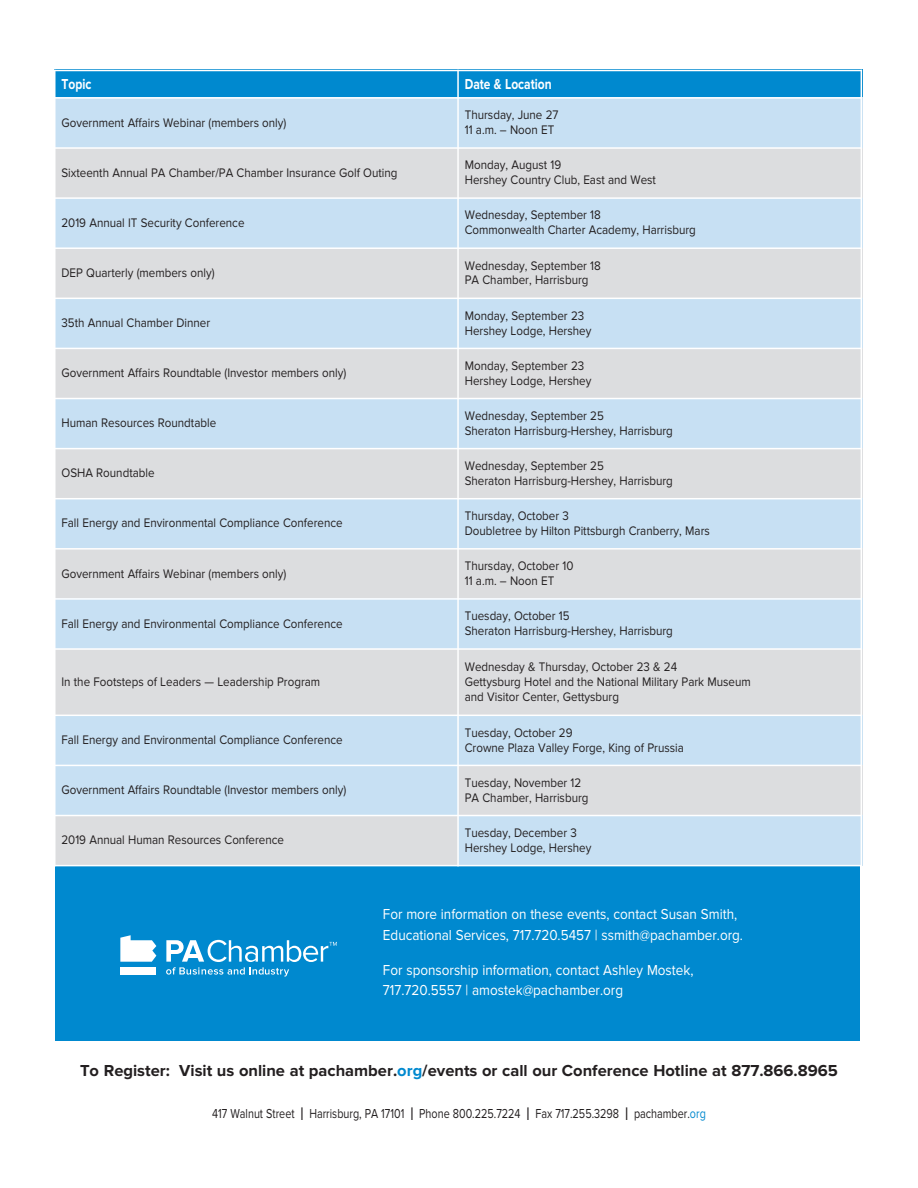
<style>
.page{position:relative;width:918px;height:1188px;background:#fff}
.page>*{position:absolute;margin:0;border:0;box-sizing:border-box;transform-origin:0 0}
.t1{font:700 16.5px "Proxima Nova";color:#231f20}
.t2{font:15px/20.2px "Proxima Nova";color:#fff;scale:.9 1}
.t3{font:700 15px "Proxima Nova";color:#fff;scale:.8 1}
.t4{font:13.5px "Proxima Nova";color:#231f20;scale:.8 1}
.t5{font:12.9px/14.9px "Proxima Nova";color:#231f20;scale:.9 1}
.s1{color:#0089cf}
.s2{font-size:18.9px}
</style>
<div class="page">
<div style="left:55px;top:861px;width:805px;height:180px;background:#0089cf"></div>
<div style="left:54px;top:70px;width:404px;height:28px;background:#0089cf"></div>
<div style="left:458px;top:70px;width:404px;height:28px;background:#0089cf"></div>
<div style="left:54px;top:98px;width:404px;height:50px;background:#c7e0f3"></div>
<div style="left:458px;top:98px;width:404px;height:50px;background:#c7e0f3"></div>
<div style="left:54px;top:148px;width:404px;height:50px;background:#dcdddf"></div>
<div style="left:458px;top:148px;width:404px;height:50px;background:#dcdddf"></div>
<div style="left:54px;top:198px;width:404px;height:50px;background:#c7e0f3"></div>
<div style="left:458px;top:198px;width:404px;height:50px;background:#c7e0f3"></div>
<div style="left:54px;top:248px;width:404px;height:50px;background:#dcdddf"></div>
<div style="left:458px;top:248px;width:404px;height:50px;background:#dcdddf"></div>
<div style="left:54px;top:298px;width:404px;height:50px;background:#c7e0f3"></div>
<div style="left:458px;top:298px;width:404px;height:50px;background:#c7e0f3"></div>
<div style="left:54px;top:348px;width:404px;height:51px;background:#dcdddf"></div>
<div style="left:458px;top:348px;width:404px;height:51px;background:#dcdddf"></div>
<div style="left:54px;top:399px;width:404px;height:50px;background:#c7e0f3"></div>
<div style="left:458px;top:399px;width:404px;height:50px;background:#c7e0f3"></div>
<div style="left:54px;top:449px;width:404px;height:50px;background:#dcdddf"></div>
<div style="left:458px;top:449px;width:404px;height:50px;background:#dcdddf"></div>
<div style="left:54px;top:499px;width:404px;height:50px;background:#c7e0f3"></div>
<div style="left:458px;top:499px;width:404px;height:50px;background:#c7e0f3"></div>
<div style="left:54px;top:549px;width:404px;height:50px;background:#dcdddf"></div>
<div style="left:458px;top:549px;width:404px;height:50px;background:#dcdddf"></div>
<div style="left:54px;top:599px;width:404px;height:50px;background:#c7e0f3"></div>
<div style="left:458px;top:599px;width:404px;height:50px;background:#c7e0f3"></div>
<div style="left:54px;top:649px;width:404px;height:66px;background:#dcdddf"></div>
<div style="left:458px;top:649px;width:404px;height:66px;background:#dcdddf"></div>
<div style="left:54px;top:715px;width:404px;height:50px;background:#c7e0f3"></div>
<div style="left:458px;top:715px;width:404px;height:50px;background:#c7e0f3"></div>
<div style="left:54px;top:765px;width:404px;height:51px;background:#c7e0f3"></div>
<div style="left:458px;top:765px;width:404px;height:51px;background:#dcdddf"></div>
<div style="left:54px;top:816px;width:404px;height:50px;background:#dcdddf"></div>
<div style="left:458px;top:816px;width:404px;height:50px;background:#c7e0f3"></div>
<hr style="left:54px;top:70px;width:2px;height:796px;background:#fff">
<hr style="left:457px;top:70px;width:2px;height:796px;background:#fff">
<hr style="left:861px;top:70px;width:1px;height:796px;background:#fff">
<hr style="left:54px;top:70px;width:808px;height:1px;background:#fff">
<hr style="left:54px;top:97px;width:808px;height:2px;background:#fff">
<hr style="left:54px;top:147px;width:808px;height:2px;background:#fff">
<hr style="left:54px;top:197px;width:808px;height:2px;background:#fff">
<hr style="left:54px;top:247px;width:808px;height:2px;background:#fff">
<hr style="left:54px;top:298px;width:808px;height:1px;background:#fff">
<hr style="left:54px;top:348px;width:808px;height:1px;background:#fff">
<hr style="left:54px;top:398px;width:808px;height:1px;background:#fff">
<hr style="left:54px;top:448px;width:808px;height:1px;background:#fff">
<hr style="left:54px;top:498px;width:808px;height:1px;background:#fff">
<hr style="left:54px;top:548px;width:808px;height:2px;background:#fff">
<hr style="left:54px;top:598px;width:808px;height:2px;background:#fff">
<hr style="left:54px;top:648px;width:808px;height:2px;background:#fff">
<hr style="left:54px;top:715px;width:808px;height:1px;background:#fff">
<hr style="left:54px;top:765px;width:808px;height:1px;background:#fff">
<hr style="left:54px;top:815px;width:808px;height:1px;background:#fff">
<hr style="left:54px;top:865px;width:808px;height:1px;background:#fff">
<svg style="left:120px;top:935px;width:36px;height:27px"></svg>
<div style="left:120px;top:967px;width:36px;height:8px;background:#fff"></div>
<svg style="left:166px;top:940px;width:171px;height:37px"></svg>
<p class="t3" style="left:61px;top:77px;width:39px">Topic</p>
<p class="t3" style="left:465px;top:77px;width:110px">Date &amp; Location</p>
<p class="t5" style="left:62px;top:116px;width:251px">Government Affairs Webinar (members only)</p>
<p class="t5" style="left:465px;top:108px;width:106px">Thursday, June 27<br>11 a.m. – Noon ET</p>
<p class="t5" style="left:62px;top:166px;width:375px">Sixteenth Annual PA Chamber/PA Chamber Insurance Golf Outing</p>
<p class="t5" style="left:465px;top:158px;width:214px">Monday, August 19<br>Hershey Country Club, East and West</p>
<p class="t5" style="left:62px;top:216px;width:205px">2019 Annual IT Security Conference</p>
<p class="t5" style="left:465px;top:208px;width:258px">Wednesday, September 18<br>Commonwealth Charter Academy, Harrisburg</p>
<p class="t5" style="left:62px;top:266px;width:172px">DEP Quarterly (members only)</p>
<p class="t5" style="left:465px;top:258px;width:153px">Wednesday, September 18<br>PA Chamber, Harrisburg</p>
<p class="t5" style="left:62px;top:316px;width:167px">35th Annual Chamber Dinner</p>
<p class="t5" style="left:465px;top:308px;width:142px">Monday, September 23<br>Hershey Lodge, Hershey</p>
<p class="t5" style="left:62px;top:366px;width:318px">Government Affairs Roundtable (Investor members only)</p>
<p class="t5" style="left:465px;top:359px;width:142px">Monday, September 23<br>Hershey Lodge, Hershey</p>
<p class="t5" style="left:62px;top:416px;width:173px">Human Resources Roundtable</p>
<p class="t5" style="left:465px;top:409px;width:233px">Wednesday, September 25<br>Sheraton Harrisburg-Hershey, Harrisburg</p>
<p class="t5" style="left:62px;top:466px;width:105px">OSHA Roundtable</p>
<p class="t5" style="left:465px;top:459px;width:233px">Wednesday, September 25<br>Sheraton Harrisburg-Hershey, Harrisburg</p>
<p class="t5" style="left:62px;top:516px;width:314px">Fall Energy and Environmental Compliance Conference</p>
<p class="t5" style="left:465px;top:509px;width:274px">Thursday, October 3<br>Doubletree by Hilton Pittsburgh Cranberry, Mars</p>
<p class="t5" style="left:62px;top:566px;width:251px">Government Affairs Webinar (members only)</p>
<p class="t5" style="left:465px;top:559px;width:122px">Thursday, October 10<br>11 a.m. – Noon ET</p>
<p class="t5" style="left:62px;top:617px;width:314px">Fall Energy and Environmental Compliance Conference</p>
<p class="t5" style="left:465px;top:609px;width:233px">Tuesday, October 15<br>Sheraton Harrisburg-Hershey, Harrisburg</p>
<p class="t5" style="left:62px;top:675px;width:289px">In the Footsteps of Leaders — Leadership Program</p>
<p class="t5" style="left:465px;top:660px;width:319px">Wednesday &amp; Thursday, October 23 &amp; 24<br>Gettysburg Hotel and the National Military Park Museum and Visitor Center, Gettysburg</p>
<p class="t5" style="left:62px;top:733px;width:314px">Fall Energy and Environmental Compliance Conference</p>
<p class="t5" style="left:465px;top:725px;width:245px">Tuesday, October 29<br>Crowne Plaza Valley Forge, King of Prussia</p>
<p class="t5" style="left:62px;top:783px;width:318px">Government Affairs Roundtable (Investor members only)</p>
<p class="t5" style="left:465px;top:776px;width:139px">Tuesday, November 12<br>PA Chamber, Harrisburg</p>
<p class="t5" style="left:62px;top:833px;width:249px">2019 Annual Human Resources Conference</p>
<p class="t5" style="left:465px;top:826px;width:142px">Tuesday, December 3<br>Hershey Lodge, Hershey</p>
<p class="t2" style="left:383px;top:905px;width:402px">For more information on these events, contact Susan Smith,<br>Educational Services, 717.720.5457 | ssmith@pachamber.org.</p>
<p class="t2" style="left:383px;top:960px;width:347px">For sponsorship information, contact Ashley Mostek,<br>717.720.5557 | amostek@pachamber.org</p>
<p class="t1" style="left:80px;top:1063px;width:759px">To Register: Visit us online at pachamber.<span class="s1">org</span>/events or call our Conference Hotline at 877.866.8965</p>
<p class="t4" style="left:212px;top:1107px;width:619px">417 Walnut Street <span class="s2">I</span> Harrisburg, PA 17101 <span class="s2">I</span> Phone 800.225.7224 <span class="s2">I</span> Fax 717.255.3298 <span class="s2">I</span> pachamber.<span class="s1">org</span></p>
</div>
